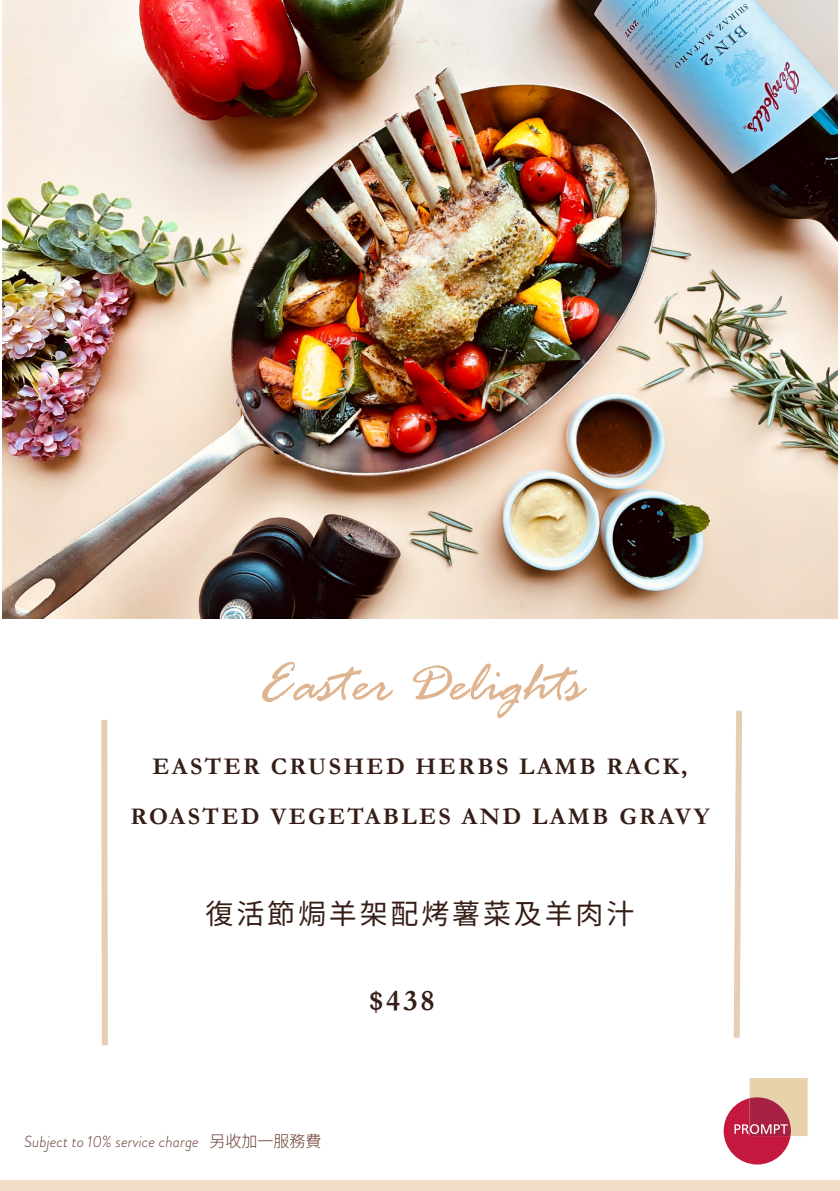
<style>
.page{position:relative;width:840px;height:1191px;background:#fff}
.page>*{position:absolute;margin:0;border:0;box-sizing:border-box;transform-origin:0 0}
.t1{font:italic 60px "Rage";color:#dfb490}
.t2{font:700 30px "Garamond";color:#361e17}
.t3{font:28px "Noto Sans CJ Kjp";letter-spacing:.1em;color:#361e17}
.t4{font:700 24px/50px "Garamond";letter-spacing:.1em;color:#361e17;text-align:center}
.t5{font:italic 300 16px "Brandon Grotesque";color:#673c30}
.s1{font-family:"Noto Sans CJ Kjp";font-style:normal}
</style>
<div class="page">
<svg style="left:723px;top:1078px;width:84px;height:86px"></svg>
<div style="left:0;top:1180px;width:839px;height:11px;background:#f3dcc6"></div>
<img style="left:2px;top:0;width:835px;height:618px">
<svg style="left:733px;top:710px;width:9px;height:328px"></svg>
<svg style="left:101px;top:720px;width:7px;height:326px;background:#e9d4c0"></svg>
<h1 class="t1" style="left:258px;top:651px;width:325px">Easter Delights</h1>
<p class="t4" style="left:130px;top:741px;width:580px">EASTER CRUSHED HERBS LAMB RACK,<br>ROASTED VEGETABLES AND LAMB GRAVY</p>
<p class="t3" style="left:205px;top:898px;width:430px">復活節焗羊架配烤薯菜及羊肉汁</p>
<p class="t5" style="left:24px;top:1130px;width:299px">Subject to 10% service charge <span class="s1">另收加一服務費</span></p>
<p class="t2" style="left:369px;top:980px;width:67px">$438</p>
</div>
